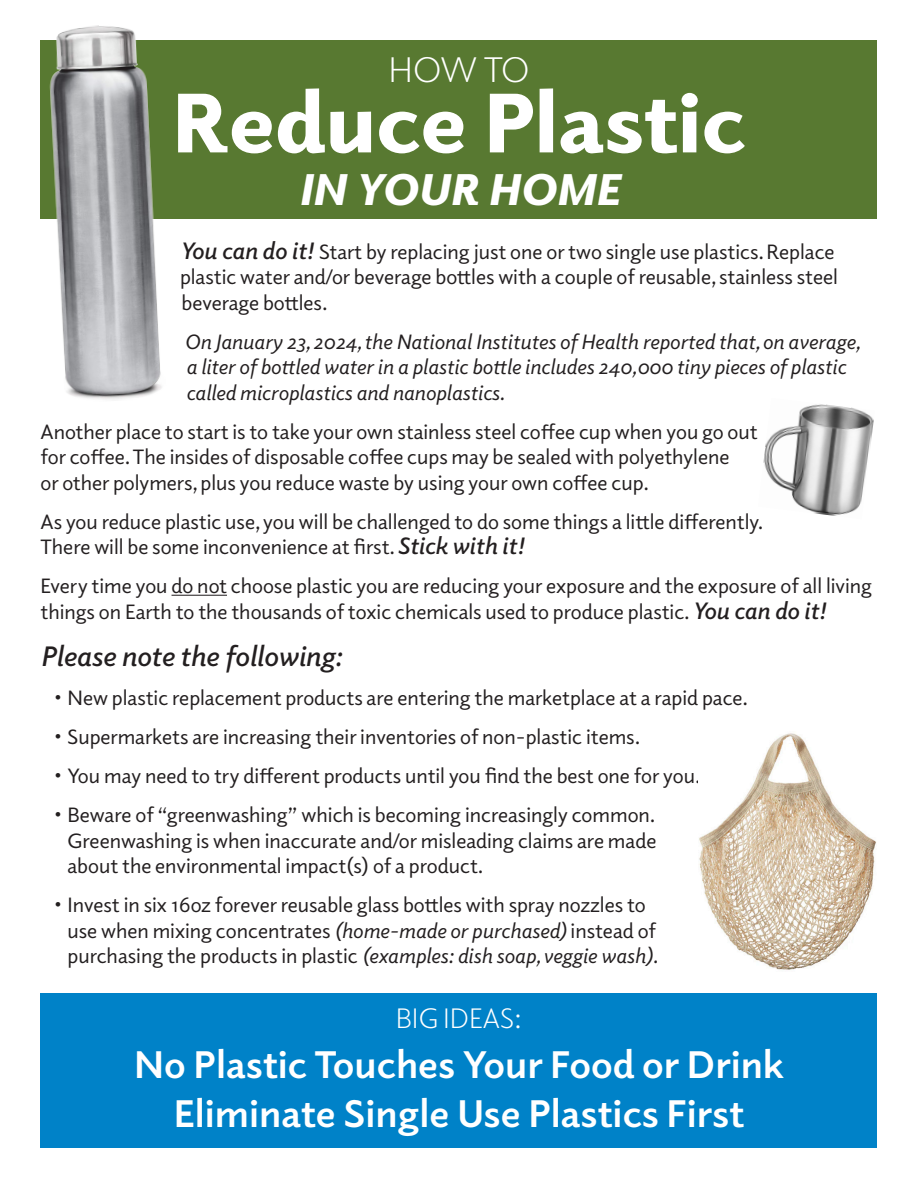
<style>
.page{position:relative;width:918px;height:1188px;background:#fff}
.page>*{position:absolute;margin:0;border:0;box-sizing:border-box;transform-origin:0 0}
.t1{font:900 85.5px "Elido";color:#fff}
.t2{font:italic 900 45px "Elido";color:#fff}
.t3{font:700 39px "Elido";color:#fff}
.t4{font:300 36px "Elido";color:#fff}
.t5{font:italic 600 28.5px "Elido";color:#231f20}
.t6{font:300 28.5px "Elido";color:#fff}
.Body_Text{font:21px/25.5px "Elido";color:#231f20}
.Body_Text-2{font:italic 21px/25.5px "Elido";color:#231f20}
.s1{font-weight:600;font-style:italic;font-size:24px}
.s2{font-style:italic}
</style>
<div class="page">
<hr style="left:172px;top:595px;width:55px;height:1px;background:#231f20">
<div style="left:40px;top:40px;width:838px;height:179px;background:#587931"></div>
<img style="left:49px;top:25px;width:113px;height:374px">
<img style="left:699px;top:733px;width:177px;height:237px">
<img style="left:763px;top:404px;width:111px;height:112px">
<div style="left:40px;top:993px;width:838px;height:155px;background:#0082c8"></div>
<p class="t4" style="left:389px;top:46px;width:142px">HOW TO</p>
<p class="t1" style="left:172px;top:65px;width:575px">Reduce Plastic</p>
<p class="t2" style="left:298px;top:159px;width:323px">IN YOUR HOME</p>
<p class="Body_Text" style="left:180px;top:238px;width:660px"><span class="s1">You can do it!</span> Start by replacing just one or two single use plastics. Replace plastic water and/or beverage bottles with a couple of reusable, stainless steel beverage bottles.</p>
<p class="Body_Text-2" style="left:184px;top:328px;width:678px">On January 23, 2024, the National Institutes of Health reported that, on average, a liter of bottled water in a plastic bottle includes 240,000 tiny pieces of plastic called microplastics and nanoplastics.</p>
<p class="Body_Text" style="left:40px;top:418px;width:719px">Another place to start is to take your own stainless steel coffee cup when you go out for coffee. The insides of disposable coffee cups may be sealed with polyethylene<br>or other polymers, plus you reduce waste by using your own coffee cup.</p>
<p class="Body_Text" style="left:40px;top:508px;width:725px">As you reduce plastic use, you will be challenged to do some things a little differently.<br>There will be some inconvenience at first. <span class="s1">Stick with it!</span></p>
<p class="Body_Text" style="left:40px;top:572px;width:833px">Every time you do not choose plastic you are reducing your exposure and the exposure of all living things on Earth to the thousands of toxic chemicals used to produce plastic. <span class="s1">You can do it!</span></p>
<p class="t5" style="left:40px;top:637px;width:303px">Please note the following:</p>
<p class="Body_Text" style="left:54px;top:685px;width:696px">• New plastic replacement products are entering the marketplace at a rapid pace.</p>
<p class="Body_Text" style="left:54px;top:724px;width:588px">• Supermarkets are increasing their inventories of non-plastic items.</p>
<p class="Body_Text" style="left:54px;top:763px;width:648px">• You may need to try different products until you find the best one for you.</p>
<p class="Body_Text" style="left:68px;top:802px;width:590px;text-align:justify;text-indent:-14px">• Beware of “greenwashing” which is becoming increasingly common.<br>Greenwashing is when inaccurate and/or misleading claims are made about the environmental impact(s) of a product.</p>
<p class="Body_Text" style="left:68px;top:892px;width:592px;text-indent:-14px">• Invest in six 16oz forever reusable glass bottles with spray nozzles to use when mixing concentrates <span class="s2">(home-made or purchased)</span> instead of purchasing the products in plastic <span class="s2">(examples: dish soap, veggie wash).</span></p>
<p class="t6" style="left:396px;top:1000px;width:128px">BIG IDEAS:</p>
<p class="t3" style="left:134px;top:1038px;width:651px">No Plastic Touches Your Food or Drink</p>
<p class="t3" style="left:174px;top:1088px;width:572px">Eliminate Single Use Plastics First</p>
</div>
